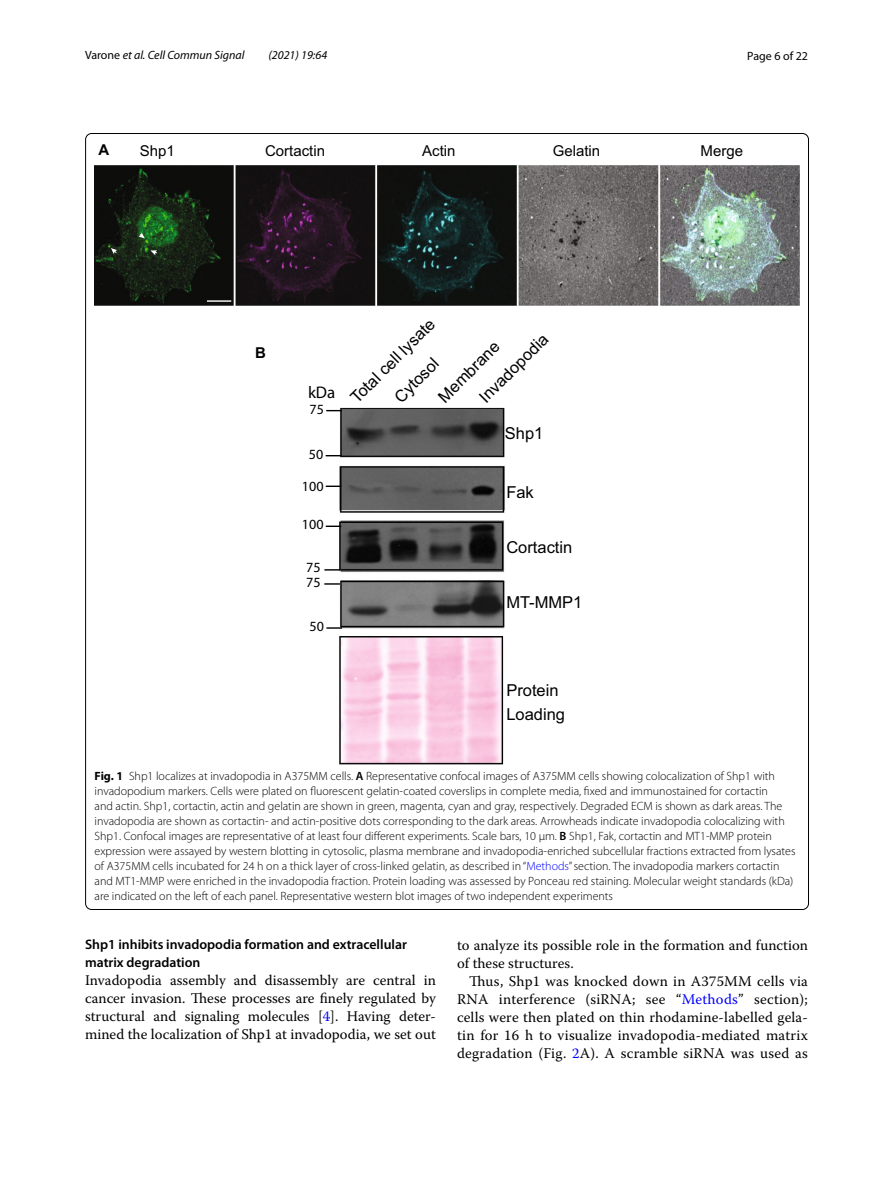
<style>
.page{position:relative;width:893px;height:1187px;background:#fff}
.page>*{position:absolute;margin:0;border:0;box-sizing:border-box;transform-origin:0 0}
.t1{font:16.95px "Myriad Pro Regular 3";color:#000}
.t2{font:16.5px/23.7px "Arial";color:#000}
.t3{font:15px "Arial";color:#000}
.t4{font:700 15px "Arial";color:#000}
.t5{font:14.7px/18px "Warnock Pro";color:#000;text-align:justify}
.t6{font:14.1px "Myriad Pro Regular 3";color:#000}
.t7{font:600 13.8px/18px "Myriad Pro";color:#000}
.t8{font:300 12px/15px "Myriad Pro";color:#000}
.t9{font:italic 12px "Myriad Pro";color:#000}
.t10{font:12px "Myriad Pro";color:#000}
.s1{font-style:normal}
.s2{font-weight:700}
.s3{font-weight:600}
.s4{color:#00f}
</style>
<div class="page">
<img style="left:94px;top:165px;width:706px;height:140px">
<img style="left:338px;top:407px;width:167px;height:357px">
<svg style="left:324px;top:569px;width:16px;height:1px"></svg>
<svg style="left:326px;top:455px;width:15px;height:1px"></svg>
<svg style="left:326px;top:410px;width:16px;height:1px"></svg>
<svg style="left:326px;top:525px;width:15px;height:2px"></svg>
<hr style="left:207px;top:300px;width:24px;height:2px;background:#fff">
<svg style="left:326px;top:485px;width:15px;height:2px"></svg>
<svg style="left:326px;top:627px;width:16px;height:1px"></svg>
<svg style="left:324px;top:583px;width:16px;height:1px"></svg>
<svg style="left:138px;top:232px;width:7px;height:6px"></svg>
<svg style="left:150px;top:250px;width:8px;height:5px"></svg>
<svg style="left:111px;top:248px;width:6px;height:6px"></svg>
<p class="t9" style="left:85px;top:48px;width:161px"><span class="s1">Varone</span> et al. Cell Commun Signal</p>
<p class="t9" style="left:268px;top:48px;width:60px">(2021) 19:64</p>
<p class="t10" style="left:747px;top:48px;width:62px">Page 6 of 22</p>
<p class="t4" style="left:98px;top:140px;width:12px">A</p>
<p class="t3" style="left:140px;top:141px;width:37px">Shp1</p>
<p class="t3" style="left:265px;top:141px;width:61px">Cortactin</p>
<p class="t3" style="left:422px;top:141px;width:35px">Actin</p>
<p class="t3" style="left:553px;top:141px;width:49px">Gelatin</p>
<p class="t4" style="left:255px;top:343px;width:12px">B</p>
<h1 class="t1" style="left:308px;top:381px;width:29px">kDa</h1>
<p class="t6" style="left:309px;top:400px;width:16px">75</p>
<p class="t6" style="left:309px;top:445px;width:16px">50</p>
<p class="t6" style="left:302px;top:477px;width:23px">100</p>
<p class="t6" style="left:302px;top:516px;width:23px">100</p>
<p class="t6" style="left:306px;top:558px;width:16px">75</p>
<p class="t6" style="left:306px;top:573px;width:16px">75</p>
<p class="t6" style="left:310px;top:617px;width:16px">50</p>
<h2 class="t2" style="left:342px;top:389px;width:113px;line-height:30.8px;text-align:center;rotate:-45deg">Total cell lysate<br>Cytosol</h2>
<h2 class="t2" style="left:451px;top:369px;width:91px;line-height:29px;text-indent:-29px;rotate:-45deg">Membrane<br>Invadopodia</h2>
<h2 class="t2" style="left:505px;top:421px;width:40px">Shp1</h2>
<h2 class="t2" style="left:506px;top:480px;width:29px">Fak</h2>
<h2 class="t2" style="left:506px;top:535px;width:67px">Cortactin</h2>
<h2 class="t2" style="left:506px;top:590px;width:78px">MT-MMP1</h2>
<h2 class="t2" style="left:506px;top:678px;width:60px">Protein<br>Loading</h2>
<p class="t3" style="left:700px;top:141px;width:44px">Merge</p>
<p class="t8" style="left:95px;top:768px;width:702px"><span class="s2">Fig. 1</span> Shp1 localizes at invadopodia in A375MM cells. <span class="s3">A</span> Representative confocal images of A375MM cells showing colocalization of Shp1 with invadopodium markers. Cells were plated on fluorescent gelatin-coated coverslips in complete media, fixed and immunostained for cortactin<br>and actin. Shp1, cortactin, actin and gelatin are shown in green, magenta, cyan and gray, respectively. Degraded ECM is shown as dark areas. The invadopodia are shown as cortactin- and actin-positive dots corresponding to the dark areas. Arrowheads indicate invadopodia colocalizing with Shp1. Confocal images are representative of at least four different experiments. Scale bars, 10 μm. <span class="s3">B</span> Shp1, Fak, cortactin and MT1-MMP protein expression were assayed by western blotting in cytosolic, plasma membrane and invadopodia-enriched subcellular fractions extracted from lysates of A375MM cells incubated for 24 h on a thick layer of cross-linked gelatin, as described in “<span class="s4">Methods</span>” section. The invadopodia markers cortactin and MT1-MMP were enriched in the invadopodia fraction. Protein loading was assessed by Ponceau red staining. Molecular weight standards (kDa) are indicated on the left of each panel. Representative western blot images of two independent experiments</p>
<p class="t7" style="left:85px;top:935px;width:323px">Shp1 inhibits invadopodia formation and extracellular matrix degradation</p>
<p class="t5" style="left:85px;top:971px;width:352px">Invadopodia assembly and disassembly are central in cancer invasion. These processes are finely regulated by structural and signaling molecules [<span class="s4">4</span>]. Having deter&shy;mined the localization of Shp1 at invadopodia, we set out</p>
<p class="t5" style="left:457px;top:935px;width:352px">to analyze its possible role in the formation and function of these structures.</p>
<p class="t5" style="left:457px;top:971px;width:352px;text-indent:12px">Thus, Shp1 was knocked down in A375MM cells via RNA interference (siRNA; see “<span class="s4">Methods</span>” section); cells were then plated on thin rhodamine-labelled gela&shy;tin for 16 h to visualize invadopodia-mediated matrix degradation (Fig. <span class="s4">2</span>A). A scramble siRNA was used as</p>
</div>
